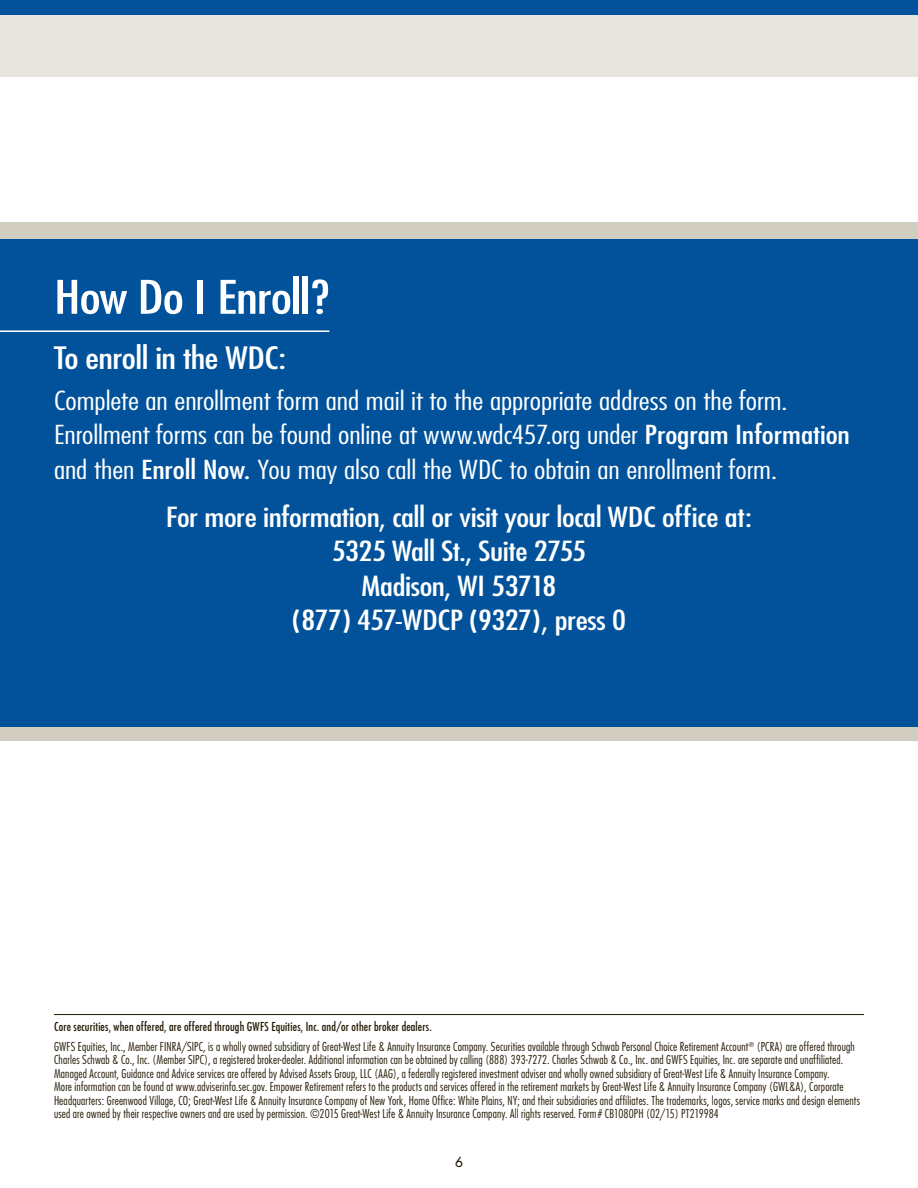
<style>
.page{position:relative;width:918px;height:1188px;background:#fff}
.page>*{position:absolute;margin:0;border:0;box-sizing:border-box;transform-origin:0 0}
.Masthead{font:condensed 45px "Futura";letter-spacing:-.015em;color:#fff;scale:1.25 1}
.Masthead-2{font:condensed 30px "Futura";letter-spacing:-.015em;color:#fff;scale:1.25 1}
.Masthead-3{font:condensed 27px "Futura";letter-spacing:-.015em;color:#fff;scale:1.25 1}
.Masthead-4{font:300 condensed 25.5px/34.5px "Futura";color:#fff;scale:1.25 1}
.Question_bold{font:13.5px "Futura";color:#251a05}
.Title_-_Plan_Tagline{font:300 condensed 12px/13.5px "Futura";letter-spacing:.015em;color:#251a05}
.Title_-_Plan_Tagline-2{font:condensed 12px "Futura";letter-spacing:.015em;color:#251a05}
.s1{font-weight:400}
</style>
<div class="page">
<div style="left:0;top:6px;width:918px;height:71px;background:#e7e5de"></div>
<div style="left:0;top:0;width:918px;height:15px;background:#01529a"></div>
<div style="left:0;top:222px;width:918px;height:519px;background:#d2cdc1"></div>
<div style="left:0;top:239px;width:918px;height:488px;background:#01529a"></div>
<hr style="left:54px;top:1014px;width:810px;height:1px;background:#251a05">
<hr style="left:0;top:330px;width:329px;height:2px;background:#fff">
<p class="Masthead" style="left:54px;top:270px;width:222px">How Do I Enroll?</p>
<p class="Masthead-2" style="left:54px;top:339px;width:187px">To enroll in the WDC:</p>
<p class="Masthead-4" style="left:54px;top:383px;width:638px">Complete an enrollment form and mail it to the appropriate address on the form.<br>Enrollment forms can be found online at www.wdc457.org under <span class="s1">Program Information </span>and then <span class="s1">Enroll Now.</span> You may also call the WDC to obtain an enrollment form.</p>
<p class="Masthead-3" style="left:166px;top:501px;width:471px">For more information, call or visit your local WDC office at:</p>
<p class="Masthead-3" style="left:332px;top:535px;width:205px">5325 Wall St., Suite 2755</p>
<p class="Masthead-3" style="left:362px;top:570px;width:157px">Madison, WI 53718</p>
<p class="Masthead-3" style="left:292px;top:604px;width:269px">(877) 457-WDCP (9327), press 0</p>
<p class="Title_-_Plan_Tagline-2" style="left:54px;top:1019px;width:379px">Core securities, when offered, are offered through GWFS Equities, Inc. and/or other broker dealers.</p>
<p class="Title_-_Plan_Tagline" style="left:54px;top:1040px;width:808px">GWFS Equities, Inc., Member FINRA/SIPC, is a wholly owned subsidiary of Great-West Life &amp; Annuity Insurance Company. Securities available through Schwab Personal Choice Retirement Account<sup>®</sup> (PCRA) are offered through Charles Schwab &amp; Co., Inc. (Member SIPC), a registered broker-dealer. Additional information can be obtained by calling (888) 393-7272. Charles Schwab &amp; Co., Inc. and GWFS Equities, Inc. are separate and unaffiliated.<br>Managed Account, Guidance and Advice services are offered by Advised Assets Group, LLC (AAG), a federally registered investment adviser and wholly owned subsidiary of Great-West Life &amp; Annuity Insurance Company.<br>More information can be found at www.adviserinfo.sec.gov. Empower Retirement refers to the products and services offered in the retirement markets by Great-West Life &amp; Annuity Insurance Company (GWL&amp;A), Corporate Headquarters: Greenwood Village, CO; Great-West Life &amp; Annuity Insurance Company of New York, Home Office: White Plains, NY; and their subsidiaries and affiliates. The trademarks, logos, service marks and design elements used are owned by their respective owners and are used by permission. ©2015 Great-West Life &amp; Annuity Insurance Company. All rights reserved. Form# CB1080PH (02/15) PT219984</p>
<p class="Question_bold" style="left:455px;top:1154px;width:9px">6</p>
</div>
